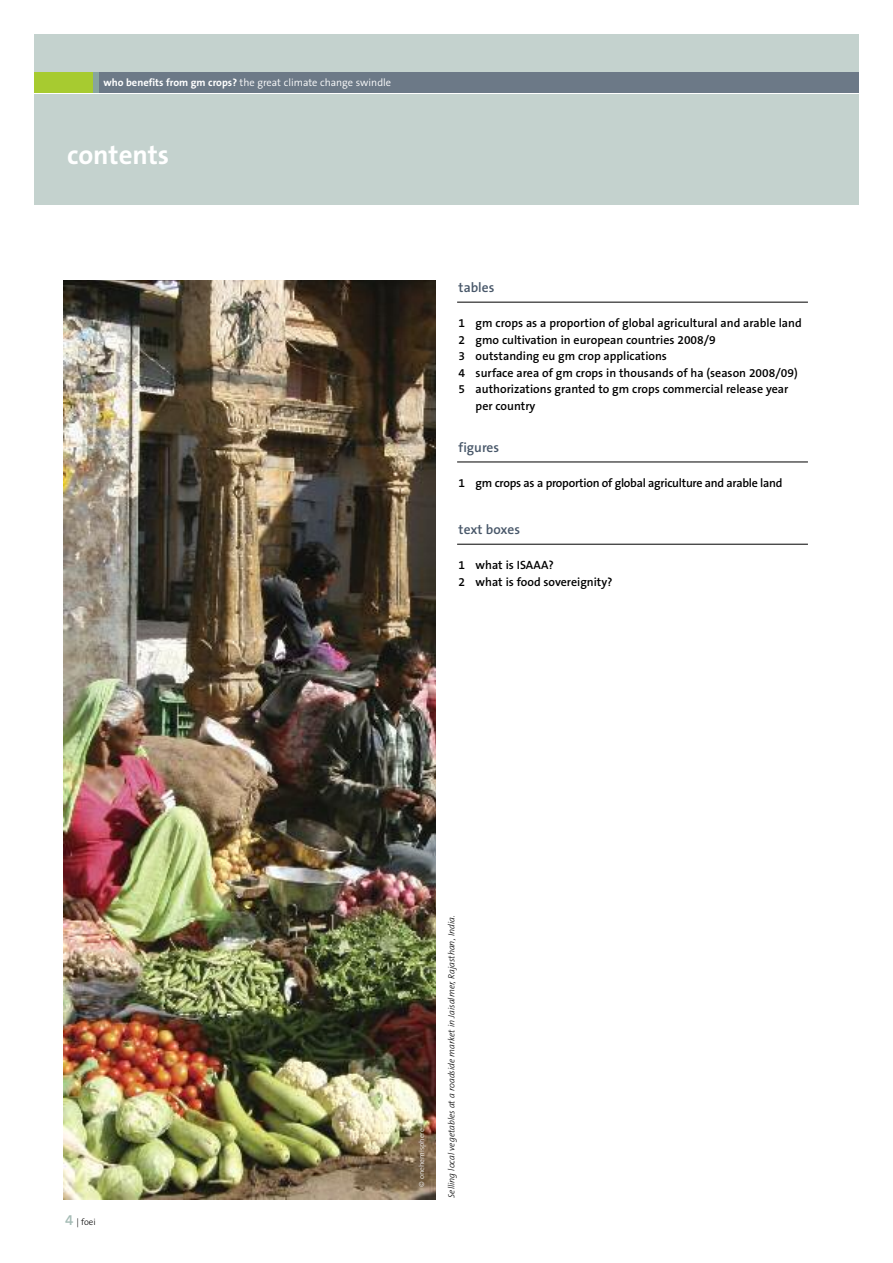
<style>
.page{position:relative;width:893px;height:1263px;background:#fff}
.page>*{position:absolute;margin:0;border:0;box-sizing:border-box;transform-origin:0 0}
.t1{font:700 27px "The Sans B7";color:#fff}
.t2{font:600 13.5px "The Sans B6";color:#485769}
.t3{font:600 12px/16.5px "The Sans B6";color:#000}
.t4{font:600 12px "The Sans B6";letter-spacing:-.02em;color:#000}
.t5{font:300 10.5px "The Sans B4";color:#fff}
.t6{font:italic 300 9px "The Sans B3";color:#000}
.t7{font:300 9px "The Sans B3";color:#000}
.t8{font:300 7.5px "The Sans B3";color:#fff}
.s1{font-family:"The Sans B7";font-weight:700}
.s2{font-family:"The Sans B6";font-weight:600;font-size:15px;color:#a6bcb6}
</style>
<div class="page">
<div style="left:34px;top:34px;width:825px;height:170px;background:#c4d2ce"></div>
<div style="left:34px;top:72px;width:825px;height:22px;background:#6c7987"></div>
<div style="left:34px;top:72px;width:64px;height:22px;background:#a7cb30"></div>
<div style="left:94px;top:72px;width:5px;height:22px;background:#88a59e"></div>
<hr style="left:34px;top:93px;width:825px;height:1px;background:#fff">
<hr style="left:457px;top:462px;width:351px;height:1px;background:#000">
<hr style="left:457px;top:302px;width:351px;height:1px;background:#000">
<hr style="left:457px;top:544px;width:351px;height:1px;background:#000">
<img style="left:64px;top:281px;width:372px;height:918px">
<p class="t5" style="left:103px;top:77px;width:289px"><span class="s1">who benefits from gm crops?</span> the great climate change swindle</p>
<h1 class="t1" style="left:67px;top:140px;width:103px">contents</h1>
<p class="t2" style="left:459px;top:281px;width:37px">tables</p>
<p class="t3" style="left:459px;top:315px;width:345px">1 gm crops as a proportion of global agricultural and arable land</p>
<p class="t3" style="left:459px;top:332px;width:259px">2 gmo cultivation in european countries 2008/9</p>
<p class="t3" style="left:459px;top:348px;width:210px">3 outstanding eu gm crop applications</p>
<p class="t3" style="left:459px;top:365px;width:340px">4 surface area of gm crops in thousands of ha (season 2008/09)</p>
<p class="t3" style="left:459px;top:381px;width:331px">5 authorizations granted to gm crops commercial release year</p>
<p class="t3" style="left:476px;top:398px;width:61px">per country</p>
<p class="t2" style="left:459px;top:440px;width:42px">figures</p>
<p class="t4" style="left:459px;top:476px;width:325px">1 gm crops as a proportion of global agriculture and arable land</p>
<p class="t2" style="left:459px;top:523px;width:63px">text boxes</p>
<p class="t3" style="left:459px;top:557px;width:156px">1 what is ISAAA?<br>2 what is food sovereignity?</p>
<p class="t7" style="left:65px;top:1217px;width:32px"><span class="s2">4</span> | foei</p>
<p class="t8" style="left:418px;top:1186px;width:60px;rotate:-90deg">© onehemisphere</p>
<p class="t6" style="left:447px;top:1198px;width:284px;rotate:-90deg">Selling local vegetables at a roadside market in Jaisalmer, Rajasthan, India.</p>
</div>
